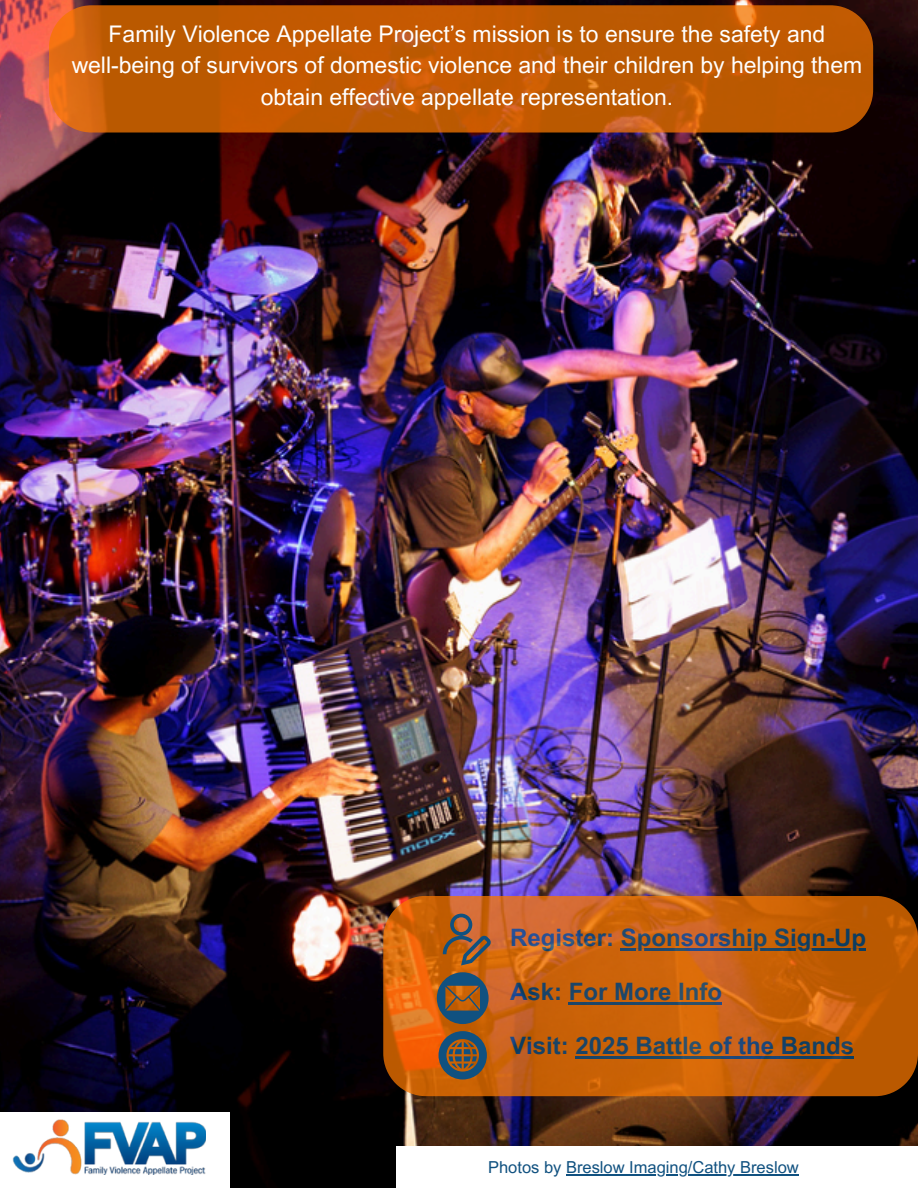
<style>
.page{position:relative;width:918px;height:1188px;background:#fff}
.page>*{position:absolute;margin:0;border:0;box-sizing:border-box;transform-origin:0 0}
.t1{font:700 24px "Arial MT Pro";color:#105180}
.t2{font:22.95px/31.5px "Arial MT Pro";color:#fff;text-align:center}
.t3{font:16.5px "Arial MT Pro";color:#105180}
</style>
<div class="page">
<img style="left:0;top:0;width:918px;height:1188px">
<div style="left:0;top:1113px;width:229px;height:75px;background:#fff"></div>
<img style="left:13px;top:1119px;width:192px;height:55px">
<svg style="left:49px;top:5px;width:824px;height:128px;fill:#be5901"></svg>
<svg style="left:383px;top:896px;width:535px;height:200px"></svg>
<hr style="left:621px;top:949px;width:245px;height:2px;background:#105180">
<hr style="left:569px;top:1003px;width:153px;height:2px;background:#105180">
<hr style="left:575px;top:1057px;width:279px;height:2px;background:#105180">
<svg style="left:439px;top:1031px;width:48px;height:49px"></svg>
<svg style="left:437px;top:972px;width:52px;height:52px"></svg>
<svg style="left:443px;top:914px;width:48px;height:51px"></svg>
<div style="left:397px;top:1146px;width:521px;height:42px;background:#fff"></div>
<hr style="left:566px;top:1174px;width:233px;height:1px;background:#105180">
<h2 class="t2" style="left:72px;top:21px;width:792px">Family Violence Appellate Project’s mission is to ensure the safety and well-being of survivors of domestic violence and their children by helping them obtain effective appellate representation.</h2>
<p class="t1" style="left:510px;top:929px;width:357px">Register: Sponsorship Sign-Up</p>
<p class="t1" style="left:510px;top:983px;width:213px">Ask: For More Info</p>
<p class="t1" style="left:510px;top:1037px;width:346px">Visit: 2025 Battle of the Bands</p>
<p class="t3" style="left:488px;top:1161px;width:312px">Photos by Breslow Imaging/Cathy Breslow</p>
</div>
